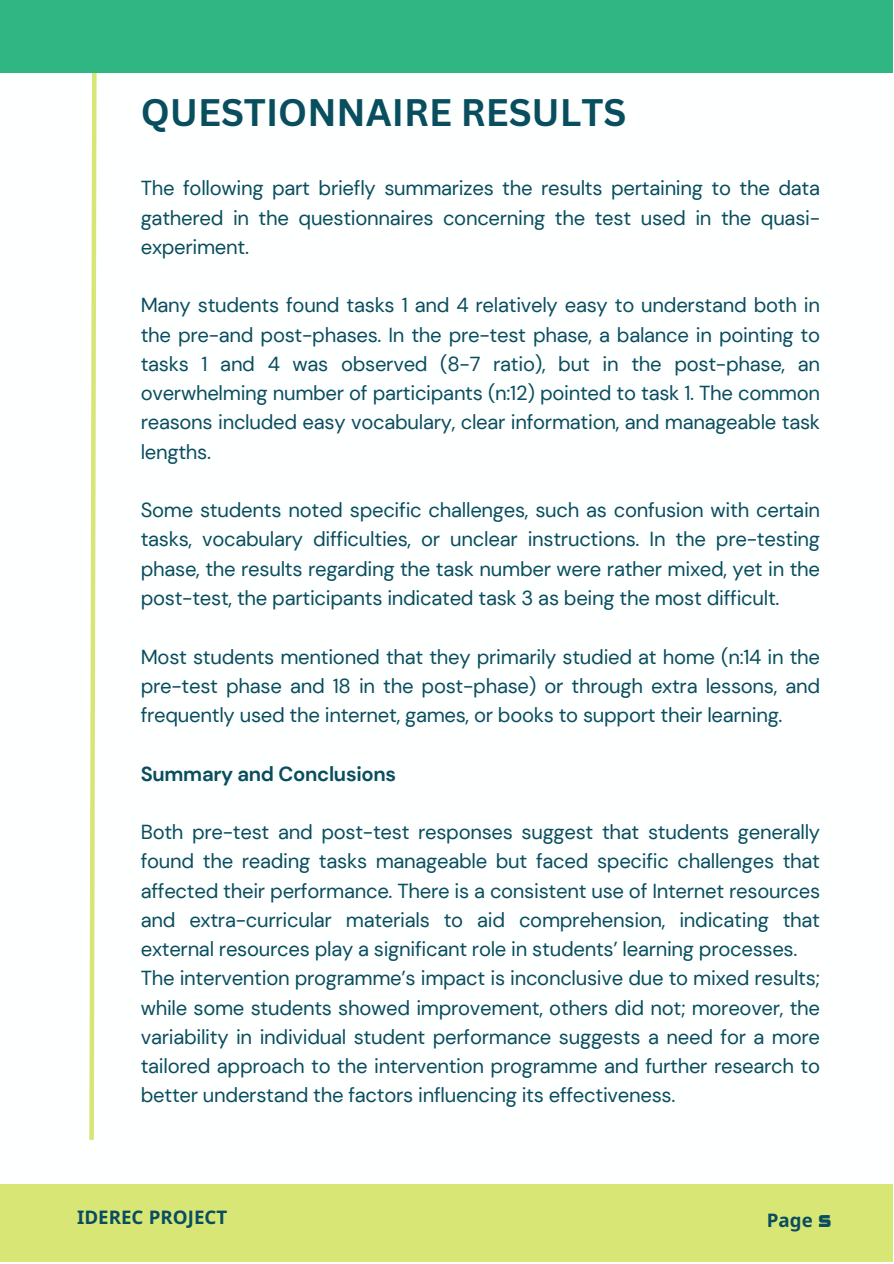
<style>
.page{position:relative;width:894px;height:1264px;background:#fff}
.page>*{position:absolute;margin:0;border:0;box-sizing:border-box;transform-origin:0 0}
.t1{font:700 37.35px "Canva Sans";color:#094e5e}
.t2{font:20.25px/29.2px "DM Sans";letter-spacing:-.015em;color:#094e5e;text-align:justify}
.t3{font:700 20.25px "DM Sans";letter-spacing:-.015em;color:#094e5e}
.t4{font:700 18.75px "Noto Sans";color:#094e5e}
.s1{font-family:"OS Antidott R"}
</style>
<div class="page">
<svg style="left:89px;top:73px;width:8px;height:1067px"></svg>
<div style="left:0;top:1184px;width:893px;height:77px;background:#d8e676"></div>
<div style="left:0;top:0;width:893px;height:73px;background:#30b683"></div>
<h3 class="t1" style="left:141px;top:86px;width:487px">QUESTIONNAIRE RESULTS</h3>
<h1 class="t2" style="left:141px;top:174px;width:680px">The following part briefly summarizes the results pertaining to the data gathered in the questionnaires concerning the test used in the quasi&shy;experiment.</h1>
<p class="t2" style="left:141px;top:291px;width:680px">Many students found tasks 1 and 4 relatively easy to understand both in the pre-and post-phases. In the pre-test phase, a balance in pointing to tasks 1 and 4 was observed (8-7 ratio), but in the post-phase, an overwhelming number of participants (n:12) pointed to task 1. The common reasons included easy vocabulary, clear information, and manageable task lengths.</p>
<p class="t2" style="left:141px;top:495px;width:680px">Some students noted specific challenges, such as confusion with certain tasks, vocabulary difficulties, or unclear instructions. In the pre-testing phase, the results regarding the task number were rather mixed, yet in the post-test, the participants indicated task 3 as being the most difficult.</p>
<p class="t2" style="left:141px;top:642px;width:680px">Most students mentioned that they primarily studied at home (n:14 in the pre-test phase and 18 in the post-phase) or through extra lessons, and frequently used the internet, games, or books to support their learning.</p>
<p class="t3" style="left:141px;top:760px;width:257px">Summary and Conclusions</p>
<h3 class="t2" style="left:141px;top:817px;width:680px">Both pre-test and post-test responses suggest that students generally found the reading tasks manageable but faced specific challenges that affected their performance. There is a consistent use of Internet resources and extra-curricular materials to aid comprehension, indicating that external resources play a significant role in students’ learning processes.</h3>
<p class="t2" style="left:141px;top:963px;width:680px">The intervention programme’s impact is inconclusive due to mixed results; while some students showed improvement, others did not; moreover, the variability in individual student performance suggests a need for a more tailored approach to the intervention programme and further research to better understand the factors influencing its effectiveness.</p>
<p class="t4" style="left:77px;top:1203px;width:152px">IDEREC PROJECT</p>
<h2 class="t4" style="left:766px;top:1206px;width:66px">Page <span class="s1">5</span></h2>
</div>
